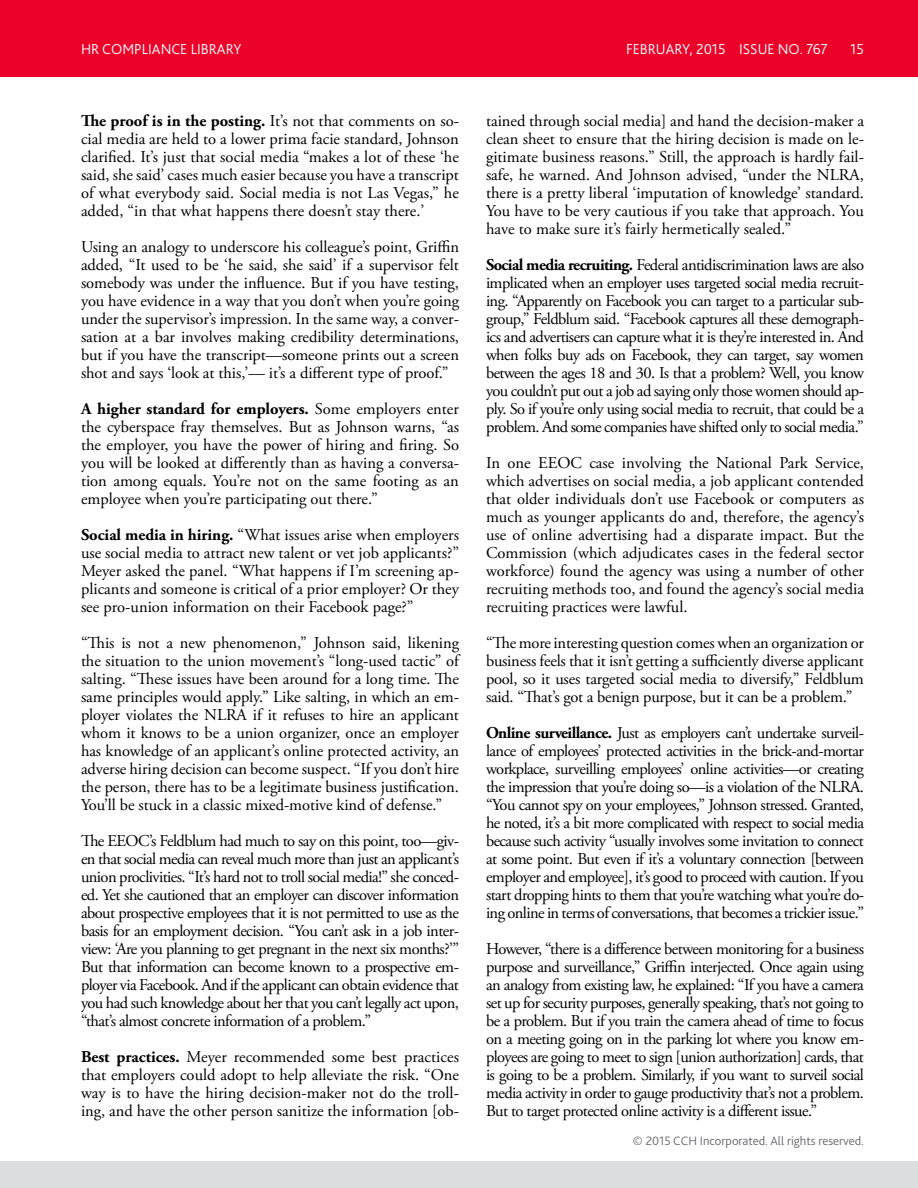
<style>
.page{position:relative;width:918px;height:1188px;background:#fff}
.page>*{position:absolute;margin:0;border:0;box-sizing:border-box;transform-origin:0 0}
.Body_A{font:16.5px/18px "Adobe Garamond Pro";letter-spacing:-.005em;color:#000;text-align:justify}
.t1{font:300 15px "Bliss 2";color:#fff}
.t2{font:300 12.75px "Bliss 2";color:#696a6d}
.s1{font-weight:700}
</style>
<div class="page">
<div style="left:0;top:0;width:918px;height:76px;background:#eb0029"></div>
<div style="left:0;top:1162px;width:918px;height:26px;background:#dcddde"></div>
<p class="t1" style="left:81px;top:40px;width:162px">HR COMPLIANCE LIBRARY</p>
<p class="t1" style="left:626px;top:40px;width:203px">FEBRUARY, 2015 ISSUE NO. 767</p>
<p class="t1" style="left:850px;top:40px;width:15px">15</p>
<p class="Body_A" style="left:81px;top:112px;width:380px"><span class="s1">The proof is in the posting.</span> It’s not that comments on so&shy;cial media are held to a lower prima facie standard, Johnson clarified. It’s just that social media “makes a lot of these ‘he said, she said’ cases much easier because you have a transcript of what everybody said. Social media is not Las Vegas,” he added, “in that what happens there doesn’t stay there.’</p>
<p class="Body_A" style="left:81px;top:238px;width:380px">Using an analogy to underscore his colleague’s point, Griffin added, “It used to be ‘he said, she said’ if a supervisor felt somebody was under the influence. But if you have testing, you have evidence in a way that you don’t when you’re going under the supervisor’s impression. In the same way, a conver&shy;sation at a bar involves making credibility determinations, but if you have the transcript—someone prints out a screen shot and says ‘look at this,’— it’s a different type of proof.”</p>
<p class="Body_A" style="left:81px;top:400px;width:380px"><span class="s1">A higher standard for employers.</span> Some employers enter the cyberspace fray themselves. But as Johnson warns, “as the employer, you have the power of hiring and firing. So you will be looked at differently than as having a conversa&shy;tion among equals. You’re not on the same footing as an employee when you’re participating out there.”</p>
<p class="Body_A" style="left:81px;top:526px;width:380px"><span class="s1">Social media in hiring.</span> “What issues arise when employers use social media to attract new talent or vet job applicants?” Meyer asked the panel. “What happens if I’m screening ap&shy;plicants and someone is critical of a prior employer? Or they see pro-union information on their Facebook page?”</p>
<p class="Body_A" style="left:81px;top:634px;width:380px">“This is not a new phenomenon,” Johnson said, likening the situation to the union movement’s “long-used tactic” of salting. “These issues have been around for a long time. The same principles would apply.” Like salting, in which an em&shy;ployer violates the NLRA if it refuses to hire an applicant whom it knows to be a union organizer, once an employer has knowledge of an applicant’s online protected activity, an adverse hiring decision can become suspect. “If you don’t hire the person, there has to be a legitimate business justification.<br>You’ll be stuck in a classic mixed-motive kind of defense.”</p>
<p class="Body_A" style="left:81px;top:832px;width:380px">The EEOC’s Feldblum had much to say on this point, too—giv&shy;en that social media can reveal much more than just an applicant’s union proclivities. “It’s hard not to troll social media!” she conced&shy;ed. Yet she cautioned that an employer can discover information about prospective employees that it is not permitted to use as the basis for an employment decision. “You can’t ask in a job inter&shy;view: ‘Are you planning to get pregnant in the next six months?’” But that information can become known to a prospective em&shy;ployer via Facebook. And if the applicant can obtain evidence that you had such knowledge about her that you can’t legally act upon, “that’s almost concrete information of a problem.”</p>
<p class="Body_A" style="left:81px;top:1048px;width:380px"><span class="s1">Best practices.</span> Meyer recommended some best practices that employers could adopt to help alleviate the risk. “One way is to have the hiring decision-maker not do the troll&shy;ing, and have the other person sanitize the information [ob-</p>
<p class="Body_A" style="left:486px;top:112px;width:380px">tained through social media] and hand the decision-maker a clean sheet to ensure that the hiring decision is made on le&shy;gitimate business reasons.” Still, the approach is hardly fail&shy;safe, he warned. And Johnson advised, “under the NLRA, there is a pretty liberal ‘imputation of knowledge’ standard.<br>You have to be very cautious if you take that approach. You have to make sure it’s fairly hermetically sealed.”</p>
<p class="Body_A" style="left:486px;top:256px;width:380px"><span class="s1">Social media recruiting.</span> Federal antidiscrimination laws are also implicated when an employer uses targeted social media recruit&shy;ing. “Apparently on Facebook you can target to a particular sub&shy;group,” Feldblum said. “Facebook captures all these demograph&shy;ics and advertisers can capture what it is they’re interested in. And when folks buy ads on Facebook, they can target, say women between the ages 18 and 30. Is that a problem? Well, you know you couldn’t put out a job ad saying only those women should ap&shy;ply. So if you’re only using social media to recruit, that could be a problem. And some companies have shifted only to social media.”</p>
<p class="Body_A" style="left:486px;top:454px;width:380px">In one EEOC case involving the National Park Service, which advertises on social media, a job applicant contended that older individuals don’t use Facebook or computers as much as younger applicants do and, therefore, the agency’s use of online advertising had a disparate impact. But the Commission (which adjudicates cases in the federal sector workforce) found the agency was using a number of other recruiting methods too, and found the agency’s social media recruiting practices were lawful.</p>
<p class="Body_A" style="left:486px;top:634px;width:380px">“The more interesting question comes when an organization or business feels that it isn’t getting a sufficiently diverse applicant pool, so it uses targeted social media to diversify,” Feldblum said. “That’s got a benign purpose, but it can be a problem.”</p>
<p class="Body_A" style="left:486px;top:724px;width:380px"><span class="s1">Online surveillance.</span> Just as employers can’t undertake surveil&shy;lance of employees’ protected activities in the brick-and-mortar workplace, surveilling employees’ online activities—or creating the impression that you’re doing so—is a violation of the NLRA. “You cannot spy on your employees,” Johnson stressed. Granted, he noted, it’s a bit more complicated with respect to social media because such activity “usually involves some invitation to connect at some point. But even if it’s a voluntary connection [between employer and employee], it’s good to proceed with caution. If you start dropping hints to them that you’re watching what you’re do&shy;ing online in terms of conversations, that becomes a trickier issue.”</p>
<p class="Body_A" style="left:486px;top:940px;width:380px">However, “there is a difference between monitoring for a business purpose and surveillance,” Griffin interjected. Once again using an analogy from existing law, he explained: “If you have a camera set up for security purposes, generally speaking, that’s not going to be a problem. But if you train the camera ahead of time to focus on a meeting going on in the parking lot where you know em&shy;ployees are going to meet to sign [union authorization] cards, that is going to be a problem. Similarly, if you want to surveil social media activity in order to gauge productivity that’s not a problem.<br>But to target protected online activity is a different issue.”</p>
<p class="t2" style="left:633px;top:1133px;width:233px">© 2015 CCH Incorporated. All rights reserved.</p>
</div>
